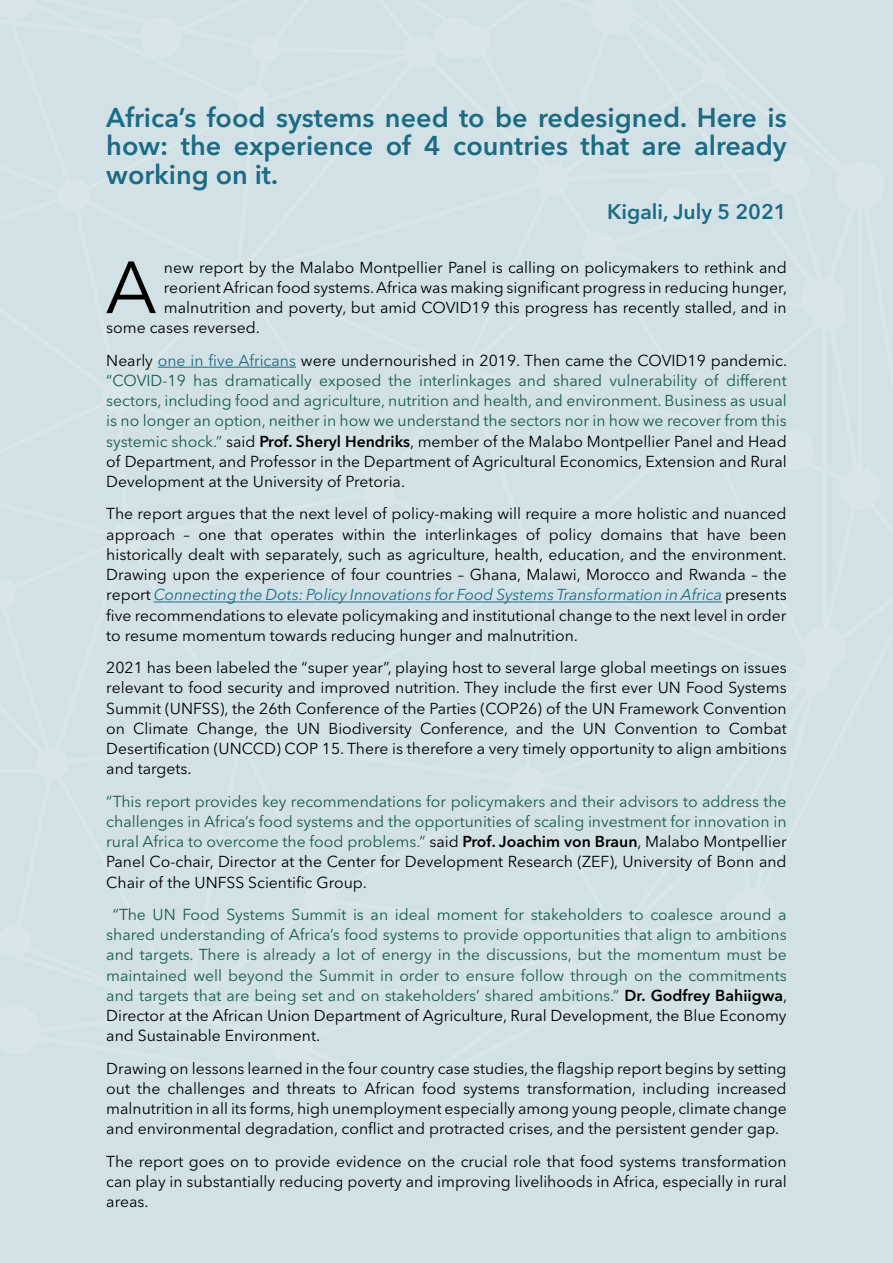
<style>
.page{position:relative;width:893px;height:1263px;background:#d2e1e6}
.page>*{position:absolute;margin:0;border:0;box-sizing:border-box;transform-origin:0 0}
.t1{font:72.9px "Avenir Next LT Pro";color:#000}
.t2{font:600 27px/28.8px "Avenir Next LT Pro";color:#1c6b84;text-align:justify}
.t3{font:600 21px "Avenir Next LT Pro";color:#1c6b84}
.t4{font:15.75px/20.2px "Avenir Next LT Pro";color:#000;text-align:justify}
.t5{font:15.75px/20.2px "Avenir Next LT Pro";color:#185b50;text-align:justify}
.s1{color:#000}
.s2{color:#1c6b84}
.s3{font-weight:600;color:#000}
.s4{font-style:italic;color:#1c6b84}
</style>
<div class="page">
<hr style="left:158px;top:367px;width:138px;height:1px;background:#1c6b84">
<hr style="left:154px;top:601px;width:568px;height:1px;background:#1c6b84">
<p class="t2" style="left:106px;top:103px;width:682px">Africa’s food systems need to be redesigned. Here is how: the experience of 4 countries that are already working on it.</p>
<p class="t3" style="left:607px;top:199px;width:181px">Kigali, July 5 2021</p>
<p class="t1" style="left:106px;top:244px;width:53px">A</p>
<p class="t4" style="left:164px;top:257px;width:624px">new report by the Malabo Montpellier Panel is calling on policymakers to rethink and</p>
<p class="t4" style="left:164px;top:277px;width:625px">reorient African food systems. Africa was making significant progress in reducing hunger,</p>
<p class="t4" style="left:164px;top:297px;width:624px">malnutrition and poverty, but amid COVID19 this progress has recently stalled, and in</p>
<p class="t4" style="left:106px;top:318px;width:155px">some cases reversed.</p>
<p class="t5" style="left:106px;top:350px;width:682px"><span class="s1">Nearly</span> <span class="s2">one in five Africans</span> <span class="s1">were undernourished in 2019. Then came the COVID19 pandemic. </span>“COVID-19 has dramatically exposed the interlinkages and shared vulnerability of different sectors, including food and agriculture, nutrition and health, and environment. Business as usual is no longer an option, neither in how we understand the sectors nor in how we recover from this systemic shock.” <span class="s1">said</span> <span class="s3">Prof. Sheryl Hendriks</span><span class="s1">, member of the Malabo Montpellier Panel and Head of Department, and Professor in the Department of Agricultural Economics, Extension and Rural Development at the University of Pretoria.</span></p>
<p class="t4" style="left:106px;top:504px;width:682px">The report argues that the next level of policy-making will require a more holistic and nuanced approach – one that operates within the interlinkages of policy domains that have been historically dealt with separately, such as agriculture, health, education, and the environment.<br>Drawing upon the experience of four countries – Ghana, Malawi, Morocco and Rwanda – the report <span class="s4">Connecting the Dots: Policy Innovations for Food Systems Transformation in Africa</span> presents five recommendations to elevate policymaking and institutional change to the next level in order to resume momentum towards reducing hunger and malnutrition.</p>
<p class="t4" style="left:106px;top:657px;width:682px">2021 has been labeled the “super year”, playing host to several large global meetings on issues relevant to food security and improved nutrition. They include the first ever UN Food Systems Summit (UNFSS), the 26th Conference of the Parties (COP26) of the UN Framework Convention on Climate Change, the UN Biodiversity Conference, and the UN Convention to Combat Desertification (UNCCD) COP 15. There is therefore a very timely opportunity to align ambitions and targets.</p>
<p class="t5" style="left:106px;top:791px;width:682px">“This report provides key recommendations for policymakers and their advisors to address the challenges in Africa’s food systems and the opportunities of scaling investment for innovation in rural Africa to overcome the food problems.” <span class="s1">said</span> <span class="s3">Prof. Joachim von Braun</span><span class="s1">, Malabo Montpellier Panel Co-chair, Director at the Center for Development Research (ZEF), University of Bonn and Chair of the UNFSS Scientific Group.</span></p>
<p class="t5" style="left:106px;top:904px;width:682px;text-indent:7px">“The UN Food Systems Summit is an ideal moment for stakeholders to coalesce around a shared understanding of Africa’s food systems to provide opportunities that align to ambitions and targets. There is already a lot of energy in the discussions, but the momentum must be maintained well beyond the Summit in order to ensure follow through on the commitments and targets that are being set and on stakeholders’ shared ambitions.” <span class="s3">Dr. Godfrey Bahiigwa</span><span class="s1">, Director at the African Union Department of Agriculture, Rural Development, the Blue Economy and Sustainable Environment.</span></p>
<p class="t4" style="left:106px;top:1058px;width:682px">Drawing on lessons learned in the four country case studies, the flagship report begins by setting out the challenges and threats to African food systems transformation, including increased malnutrition in all its forms, high unemployment especially among young people, climate change and environmental degradation, conflict and protracted crises, and the persistent gender gap.</p>
<p class="t4" style="left:106px;top:1151px;width:682px">The report goes on to provide evidence on the crucial role that food systems transformation can play in substantially reducing poverty and improving livelihoods in Africa, especially in rural areas.</p>
</div>
